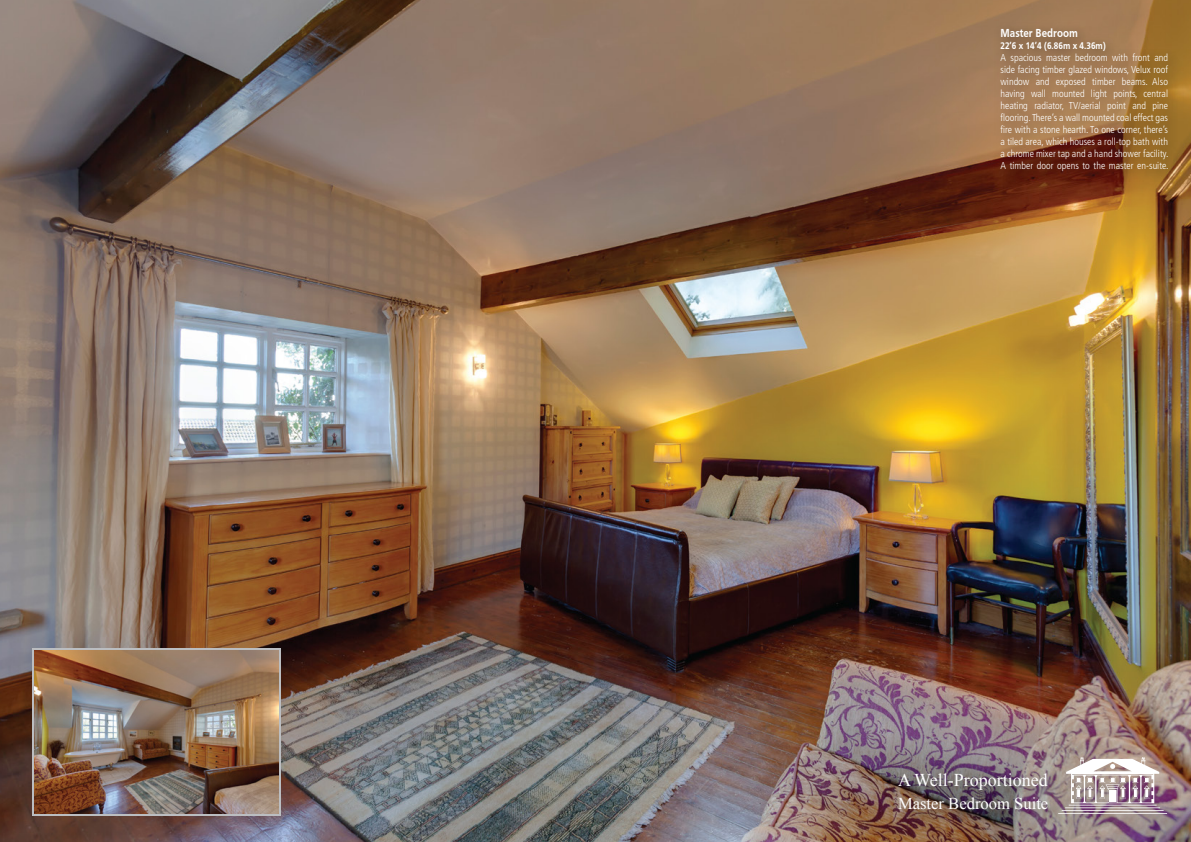
<style>
.page{position:relative;width:1191px;height:842px;background:#fff}
.page>*{position:absolute;margin:0;border:0;box-sizing:border-box;transform-origin:0 0}
.t1{font:18px "Times New Roman";color:#fff}
.t2{font:16.6px "Times New Roman";color:#fff}
.t3{font:700 12px "Frutiger Cnd";color:#fff}
.t4{font:300 condensed 10px/12px "Frutiger LT Std";color:#fff;text-align:justify}
.t5{font:700 10px "Frutiger Cnd";color:#fff}
</style>
<div class="page">
<img style="left:0;top:0;width:1191px;height:842px">
<img style="left:888px;top:761px;width:290px;height:25px">
<img style="left:888px;top:786px;width:303px;height:56px">
<img style="left:988px;top:15px;width:200px;height:175px">
<svg style="left:1058px;top:757px;width:109px;height:57px"></svg>
<svg style="left:32px;top:648px;width:249px;height:167px;background:#b0aeb0"></svg>
<img style="left:34px;top:650px;width:245px;height:163px">
<p class="t3" style="left:1000px;top:26px;width:79px">Master Bedroom</p>
<p class="t5" style="left:1000px;top:40px;width:107px">22’6 x 14’4 (6.86m x 4.36m)</p>
<p class="t4" style="left:1000px;top:52px;width:169px">A spacious master bedroom with front and side facing timber glazed windows, Velux roof window and exposed timber beams. Also having wall mounted light points, central heating radiator, TV/aerial point and pine flooring. There’s a wall mounted coal effect gas fire with a stone hearth. To one corner, there’s a tiled area, which houses a roll-top bath with a chrome mixer tap and a hand shower facility.<br>A timber door opens to the master en-suite.</p>
<h1 class="t1" style="left:898px;top:768px;width:151px">A Well-Proportioned</h1>
<h2 class="t2" style="left:898px;top:793px;width:152px">Master Bedroom Suite</h2>
</div>
